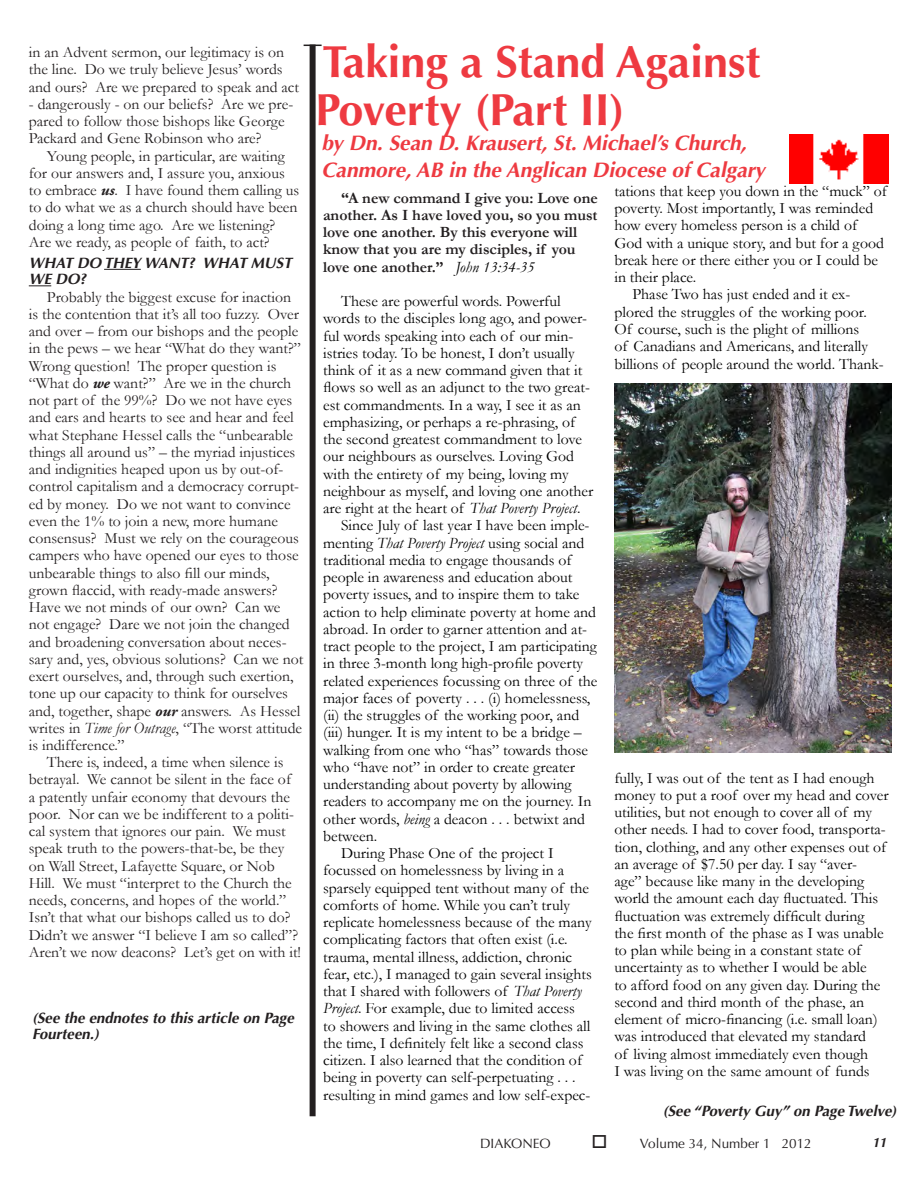
<style>
.page{position:relative;width:918px;height:1188px;background:#fff}
.page>*{position:absolute;margin:0;border:0;box-sizing:border-box;transform-origin:0 0}
.Headline{font:700 45px/48px "Optima";color:#ee3a41}
.t1{font:italic 700 21px "Optima";color:#ee3a41}
.Body_Text{font:15.75px/17.2px "Garamond";color:#010000}
.Body_Text-2{font:15.75px/17.2px "Garamond";color:#231f20}
.Body_Text-3{font:700 15.75px/17.2px "Garamond";color:#231f20}
.Jump_Line{font:italic 700 15px/16.5px "Optima";color:#231f20}
.Subhead{font:italic 700 15px/16.5px "Optima";color:#231f20}
.t2{font:13.5px "Optima";color:#231f20}
.t3{font:italic 700 13.5px "Optima";color:#231f20;scale:.95 1}
.s1{font-family:"Adobe Garamond Pro";font-weight:700;font-style:italic}
.s2{font-style:italic}
.s3{font-weight:400;font-style:italic;color:#010000}
</style>
<div class="page">
<svg style="left:304px;top:45px;width:18px;height:1px"></svg>
<div style="left:310px;top:45px;width:6px;height:1071px;background:#231f20"></div>
<hr style="left:104px;top:269px;width:37px;height:1px;background:#231f20">
<svg style="left:29px;top:285px;width:22px;height:1px"></svg>
<img style="left:789px;top:135px;width:99px;height:49px">
<img style="left:614px;top:383px;width:278px;height:370px">
<p class="Body_Text-2" style="left:29px;top:43px;width:272px">in an Advent sermon, our legitimacy is on the line. Do we truly believe Jesus’ words and ours? Are we prepared to speak and act</p>
<p class="Body_Text-2" style="left:29px;top:95px;width:266px">- dangerously - on our beliefs? Are we pre&shy;pared to follow those bishops like George<br>Packard and Gene Robinson who are?</p>
<p class="Body_Text-2" style="left:29px;top:147px;width:272px;text-indent:18px">Young people, in particular, are waiting for our answers and, I assure you, anxious to embrace <span class="s1">us</span>. I have found them calling us to do what we as a church should have been doing a long time ago. Are we listening?<br>Are we ready, as people of faith, to act?</p>
<p class="Subhead" style="left:29px;top:255px;width:264px">WHAT DO THEY WANT? WHAT MUST<br>WE DO?</p>
<p class="Body_Text-2" style="left:29px;top:288px;width:276px;text-indent:18px">Probably the biggest excuse for inaction is the contention that it’s all too fuzzy. Over and over – from our bishops and the people in the pews – we hear “What do they want?” Wrong question! The proper question is “What do <span class="s1">we</span> want?” Are we in the church not part of the 99%? Do we not have eyes and ears and hearts to see and hear and feel what Stephane Hessel calls the “unbearable things all around us” – the myriad injustices and indignities heaped upon us by out-of&shy;control capitalism and a democracy corrupt&shy;ed by money. Do we not want to convince even the 1% to join a new, more humane consensus? Must we rely on the courageous campers who have opened our eyes to those unbearable things to also fill our minds, grown flaccid, with ready-made answers?<br>Have we not minds of our own? Can we not engage? Dare we not join the changed and broadening conversation about neces&shy;sary and, yes, obvious solutions? Can we not exert ourselves, and, through such exertion, tone up our capacity to think for ourselves and, together, shape <span class="s1">our</span> answers. As Hessel writes in <span class="s2">Time for Outrage</span>, “The worst attitude is indifference.”</p>
<p class="Body_Text-2" style="left:29px;top:753px;width:274px;text-indent:18px">There is, indeed, a time when silence is betrayal. We cannot be silent in the face of a patently unfair economy that devours the poor. Nor can we be indifferent to a politi&shy;cal system that ignores our pain. We must speak truth to the powers-that-be, be they on Wall Street, Lafayette Square, or Nob Hill. We must “interpret to the Church the needs, concerns, and hopes of the world.” Isn’t that what our bishops called us to do?<br>Didn’t we answer “I believe I am so called”?<br>Aren’t we now deacons? Let’s get on with it!</p>
<p class="Jump_Line" style="left:32px;top:1009px;width:263px">(See the endnotes to this article on Page<br>Fourteen.)</p>
<p class="Headline" style="left:316px;top:39px;width:446px">Taking a Stand Against<br>Poverty (Part II)</p>
<p class="t1" style="left:322px;top:131px;width:427px">by Dn. Sean D. Krausert, St. Michael’s Church,</p>
<p class="t1" style="left:322px;top:158px;width:445px">Canmore, AB in the Anglican Diocese of Calgary</p>
<p class="Body_Text-3" style="left:323px;top:189px;width:276px;text-indent:18px">“A new command I give you: Love one another. As I have loved you, so you must love one another. By this everyone will know that you are my disciples, if you love one another.” <span class="s3">John 13:34-35</span></p>
<p class="Body_Text" style="left:323px;top:292px;width:272px;text-indent:18px">These are powerful words. Powerful words to the disciples long ago, and power&shy;ful words speaking into each of our min&shy;istries today. To be honest, I don’t usually think of it as a new command given that it flows so well as an adjunct to the two great&shy;est commandments. In a way, I see it as an emphasizing, or perhaps a re-phrasing, of the second greatest commandment to love our neighbours as ourselves. Loving God with the entirety of my being, loving my neighbour as myself, and loving one another are right at the heart of <span class="s2">That Poverty Project</span>.</p>
<p class="Body_Text" style="left:323px;top:516px;width:276px;text-indent:18px">Since July of last year I have been imple&shy;menting <span class="s2">That Poverty Project</span> using social and traditional media to engage thousands of people in awareness and education about poverty issues, and to inspire them to take action to help eliminate poverty at home and abroad. In order to garner attention and at&shy;tract people to the project, I am participating in three 3-month long high-profile poverty related experiences focussing on three of the major faces of poverty . . . (i) homelessness, (ii) the struggles of the working poor, and (iii) hunger. It is my intent to be a bridge – walking from one who “has” towards those who “have not” in order to create greater understanding about poverty by allowing readers to accompany me on the journey. In other words, <span class="s2">being</span> a deacon . . . betwixt and between.</p>
<p class="Body_Text" style="left:323px;top:844px;width:270px;text-indent:18px">During Phase One of the project I focussed on homelessness by living in a sparsely equipped tent without many of the comforts of home. While you can’t truly replicate homelessness because of the many complicating factors that often exist (i.e. trauma, mental illness, addiction, chronic fear, etc.), I managed to gain several insights that I shared with followers of <span class="s2">That Poverty Project</span>. For example, due to limited access<br>to showers and living in the same clothes all the time, I definitely felt like a second class citizen. I also learned that the condition of being in poverty can self-perpetuating . . . resulting in mind games and low self-expec-</p>
<p class="Body_Text" style="left:614px;top:182px;width:274px">tations that keep you down in the “muck” of poverty. Most importantly, I was reminded how every homeless person is a child of God with a unique story, and but for a good break here or there either you or I could be in their place.</p>
<p class="Body_Text" style="left:614px;top:285px;width:271px;text-indent:18px">Phase Two has just ended and it ex&shy;plored the struggles of the working poor.<br>Of course, such is the plight of millions<br>of Canadians and Americans, and literally billions of people around the world. Thank-</p>
<p class="Body_Text" style="left:614px;top:769px;width:276px">fully, I was out of the tent as I had enough money to put a roof over my head and cover utilities, but not enough to cover all of my other needs. I had to cover food, transporta&shy;tion, clothing, and any other expenses out of an average of $7.50 per day. I say “aver-<br>age” because like many in the developing world the amount each day fluctuated. This fluctuation was extremely difficult during<br>the first month of the phase as I was unable to plan while being in a constant state of uncertainty as to whether I would be able<br>to afford food on any given day. During the second and third month of the phase, an element of micro-financing (i.e. small loan) was introduced that elevated my standard<br>of living almost immediately even though<br>I was living on the same amount of funds</p>
<p class="Jump_Line" style="left:663px;top:1103px;width:235px">(See “Poverty Guy” on Page Twelve)</p>
<p class="t2" style="left:480px;top:1135px;width:72px">DIAKONEO</p>
<p class="t2" style="left:640px;top:1135px;width:173px">Volume 34, Number 1 2012</p>
<p class="t3" style="left:872px;top:1135px;width:17px">11</p>
</div>
